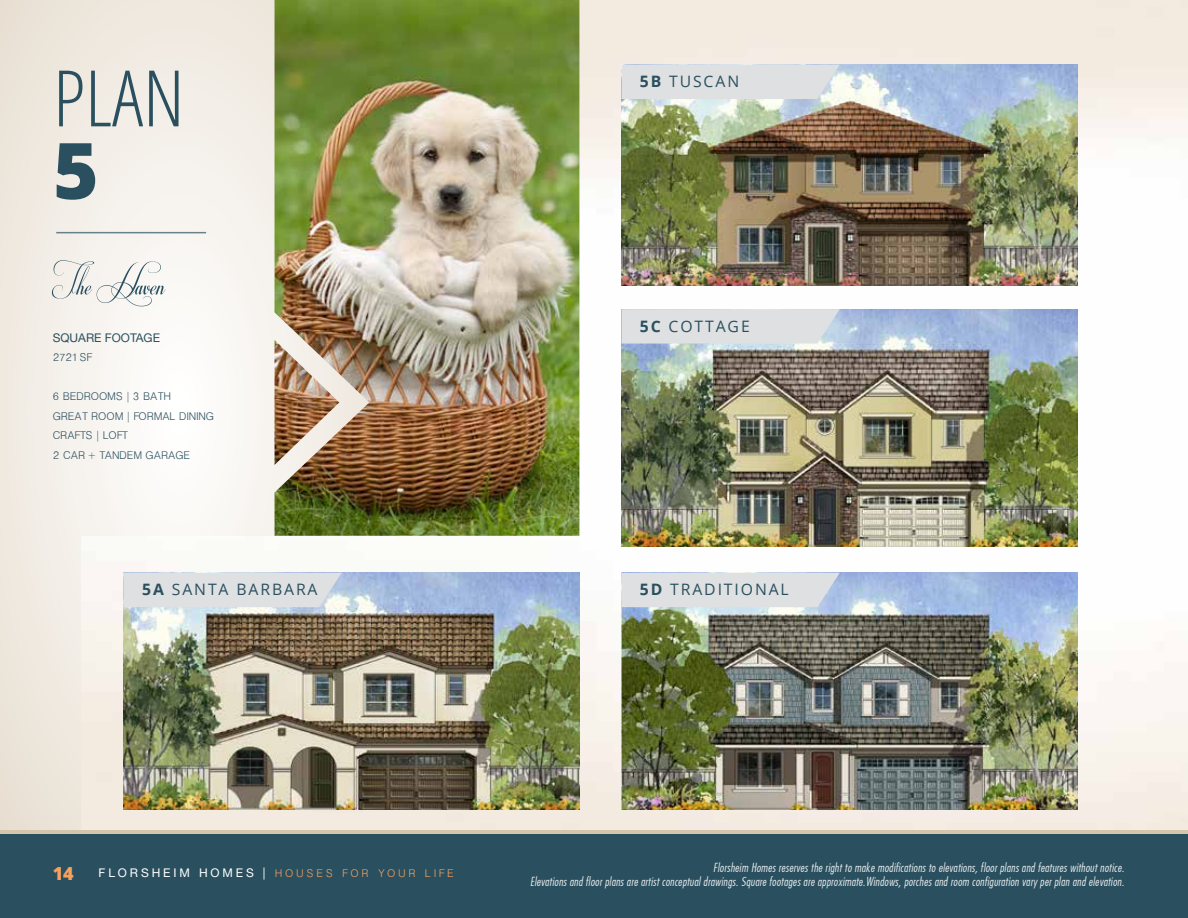
<style>
.page{position:relative;width:1188px;height:918px;background:#fff}
.page>*{position:absolute;margin:0;border:0;box-sizing:border-box;transform-origin:0 0}
.t1{font:300 condensed 78px "Open Sans";color:#2a505f}
.t2{font:800 78px "Open Sans";color:#2a505f}
.t3{font:52.5px "Respective 2.0";color:#2a505f}
.t4{font:800 18px "Open Sans";color:#f9a05c}
.t5{font:15.75px "Open Sans";letter-spacing:.12em;color:#2a505f}
.t6{font:12px/14.4px "Futura Lt Cn BT Italic";letter-spacing:.02em;color:#fff;text-align:right}
.t7{font:12px/19.5px "Helvetica Light";color:#2a505f}
.t8{font:12px "Helvetica Light";letter-spacing:.24em;color:#f9a05c}
.t9{font:12px "Helvetica Neue LT Std";color:#2a505f}
.s1{font-weight:700}
.s2{font-family:"Helvetica Neue LT Std";color:#fff}
</style>
<div class="page">
<div style="left:0;top:833px;width:1188px;height:85px;background:#2a5060"></div>
<svg style="left:0;top:0;width:81px;height:830px;background:#efe9e0"></svg>
<img style="left:81px;top:0;width:1107px;height:830px">
<img style="left:622px;top:65px;width:456px;height:220px">
<img style="left:622px;top:309px;width:456px;height:237px">
<img style="left:622px;top:573px;width:456px;height:237px">
<div style="left:622px;top:65px;width:218px;height:34px;background:#dfe0e2"></div>
<svg style="left:622px;top:309px;width:218px;height:35px;background:#dddfe2"></svg>
<div style="left:622px;top:573px;width:218px;height:34px;background:#dfe0e2"></div>
<img style="left:123px;top:573px;width:456px;height:237px">
<div style="left:123px;top:573px;width:219px;height:34px;background:#dfe0e2"></div>
<hr style="left:0;top:830px;width:1188px;height:4px;background:#d5c5ac">
<hr style="left:56px;top:232px;width:150px;height:1px;background:#2a505f">
<h1 class="t1" style="left:53px;top:45px;width:133px">PLAN</h1>
<h1 class="t2" style="left:53px;top:111px;width:47px">5</h1>
<h2 class="t3" style="left:53px;top:256px;width:114px">The Haven</h2>
<p class="t9" style="left:53px;top:330px;width:109px">SQUARE FOOTAGE</p>
<p class="t7" style="left:53px;top:348px;width:40px">2721 SF</p>
<p class="t7" style="left:53px;top:387px;width:163px">6 BEDROOMS | 3 BATH<br>GREAT ROOM | FORMAL DINING<br>CRAFTS | LOFT<br>2 CAR + TANDEM GARAGE</p>
<h3 class="t5" style="left:640px;top:71px;width:101px"><span class="s1">5B</span> TUSCAN</h3>
<h3 class="t5" style="left:640px;top:316px;width:111px"><span class="s1">5C</span> COTTAGE</h3>
<h3 class="t5" style="left:142px;top:578px;width:177px"><span class="s1">5A</span> SANTA BARBARA</h3>
<h3 class="t5" style="left:640px;top:578px;width:150px"><span class="s1">5D</span> TRADITIONAL</h3>
<h3 class="t4" style="left:53px;top:860px;width:23px">14</h3>
<p class="t8" style="left:99px;top:868px;width:357px"><span class="s2">FLORSHEIM HOMES |</span> HOUSES FOR YOUR LIFE</p>
<p class="t6" style="left:530px;top:860px;width:596px">Florsheim Homes reserves the right to make modifications to elevations, floor plans and features without notice.<br>Elevations and floor plans are artist conceptual drawings. Square footages are approximate.Windows, porches and room configuration vary per plan and elevation.</p>
</div>
